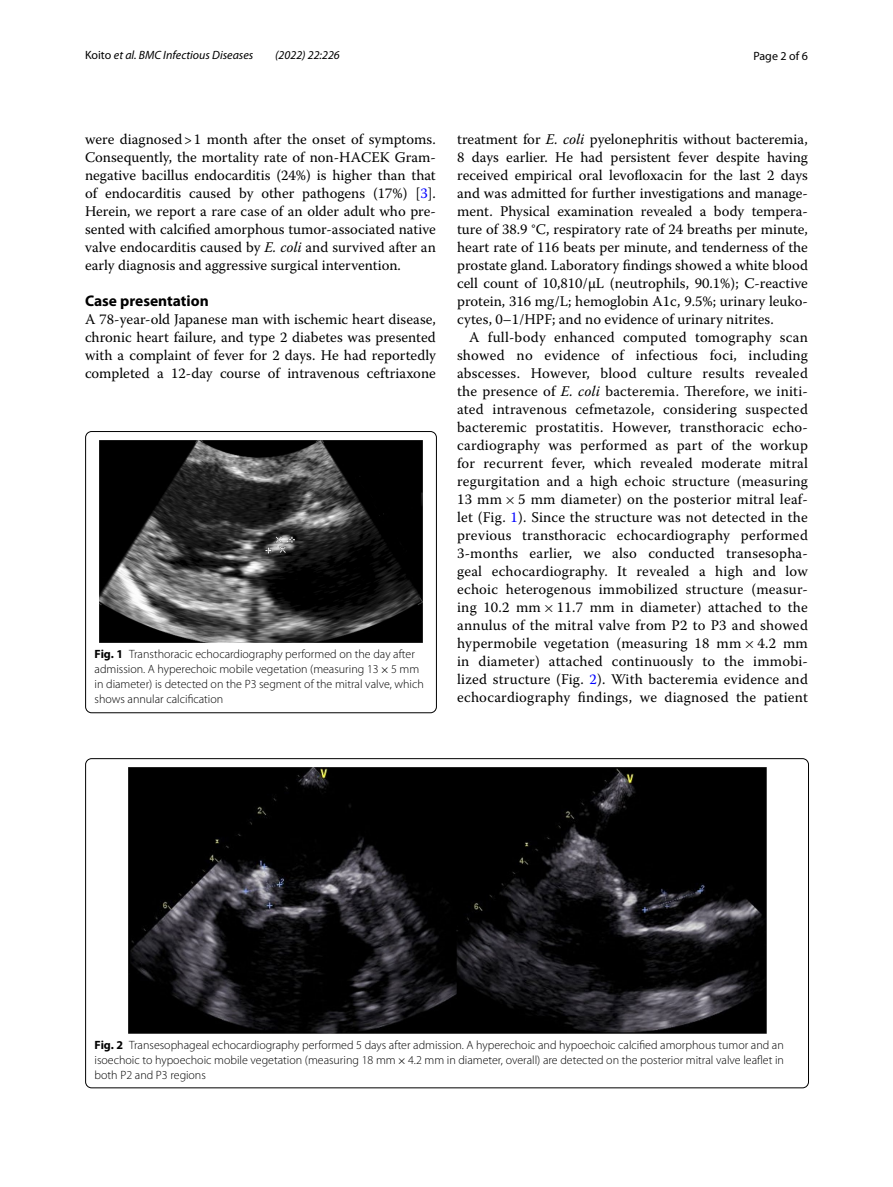
<style>
.page{position:relative;width:893px;height:1187px;background:#fff}
.page>*{position:absolute;margin:0;border:0;box-sizing:border-box;transform-origin:0 0}
.t1{font:700 15.45px "Myriad Pro";color:#000}
.t2{font:14.7px/18px "Warnock Pro";color:#000;text-align:justify}
.t3{font:300 12px/15px "Myriad Pro";color:#000}
.t4{font:italic 12px "Myriad Pro";color:#000}
.t5{font:12px "Myriad Pro";color:#000}
.s1{font-style:normal}
.s2{color:#00f}
.s3{font-style:italic}
.s4{font-weight:700}
.s5{font-family:"MTSY";font-weight:400}
.s6{font-family:"MTSY"}
</style>
<div class="page">
<img style="left:99px;top:440px;width:324px;height:202px">
<div style="left:85px;top:431px;width:352px;height:282px;border:1px solid #000;border-radius:6px"></div>
<img style="left:128px;top:767px;width:638px;height:266px">
<p class="t4" style="left:85px;top:48px;width:170px"><span class="s1">Koito</span> et al. BMC Infectious Diseases</p>
<p class="t4" style="left:275px;top:48px;width:66px">(2022) 22:226</p>
<p class="t5" style="left:753px;top:48px;width:56px">Page 2 of 6</p>
<p class="t2" style="left:85px;top:130px;width:352px">were diagnosed&gt;1 month after the onset of symptoms.<br>Consequently, the mortality rate of non-HACEK Gram&shy;negative bacillus endocarditis (24%) is higher than that of endocarditis caused by other pathogens (17%) [<span class="s2">3</span>].<br>Herein, we report a rare case of an older adult who pre&shy;sented with calcified amorphous tumor-associated native valve endocarditis caused by <span class="s3">E. coli</span> and survived after an early diagnosis and aggressive surgical intervention.</p>
<p class="t1" style="left:85px;top:290px;width:125px">Case presentation</p>
<p class="t2" style="left:85px;top:310px;width:352px">A 78-year-old Japanese man with ischemic heart disease, chronic heart failure, and type 2 diabetes was presented with a complaint of fever for 2 days. He had reportedly completed a 12-day course of intravenous ceftriaxone</p>
<p class="t3" style="left:95px;top:646px;width:331px"><span class="s4">Fig. 1</span> Transthoracic echocardiography performed on the day after admission. A hyperechoic mobile vegetation (measuring 13<span class="s5">×</span>5 mm in diameter) is detected on the P3 segment of the mitral valve, which shows annular calcification</p>
<p class="t2" style="left:457px;top:130px;width:352px">treatment for <span class="s3">E. coli</span> pyelonephritis without bacteremia, 8 days earlier. He had persistent fever despite having received empirical oral levofloxacin for the last 2 days and was admitted for further investigations and manage&shy;ment. Physical examination revealed a body tempera&shy;ture of 38.9 °C, respiratory rate of 24 breaths per minute, heart rate of 116 beats per minute, and tenderness of the prostate gland. Laboratory findings showed a white blood cell count of 10,810/μL (neutrophils, 90.1%); C-reactive protein, 316 mg/L; hemoglobin A1c, 9.5%; urinary leuko&shy;cytes, 0–1/HPF; and no evidence of urinary nitrites.</p>
<p class="t2" style="left:457px;top:328px;width:352px;text-indent:12px">A full-body enhanced computed tomography scan showed no evidence of infectious foci, including abscesses. However, blood culture results revealed the presence of <span class="s3">E. coli</span> bacteremia. Therefore, we initi&shy;ated intravenous cefmetazole, considering suspected bacteremic prostatitis. However, transthoracic echo&shy;cardiography was performed as part of the workup for recurrent fever, which revealed moderate mitral regurgitation and a high echoic structure (measuring 13 mm <span class="s6">×</span>5 mm diameter) on the posterior mitral leaf&shy;let (Fig. <span class="s2">1</span>). Since the structure was not detected in the previous transthoracic echocardiography performed 3-months earlier, we also conducted transesopha&shy;geal echocardiography. It revealed a high and low echoic heterogenous immobilized structure (measur&shy;ing 10.2 mm <span class="s6">×</span>11.7 mm in diameter) attached to the annulus of the mitral valve from P2 to P3 and showed hypermobile vegetation (measuring 18 mm <span class="s6">×</span>4.2 mm in diameter) attached continuously to the immobi&shy;lized structure (Fig. <span class="s2">2</span>). With bacteremia evidence and echocardiography findings, we diagnosed the patient</p>
<p class="t3" style="left:95px;top:1037px;width:691px;text-align:justify"><span class="s4">Fig. 2</span> Transesophageal echocardiography performed 5 days after admission. A hyperechoic and hypoechoic calcified amorphous tumor and an isoechoic to hypoechoic mobile vegetation (measuring 18 mm<span class="s5">×</span>4.2 mm in diameter, overall) are detected on the posterior mitral valve leaflet in both P2 and P3 regions</p>
</div>
